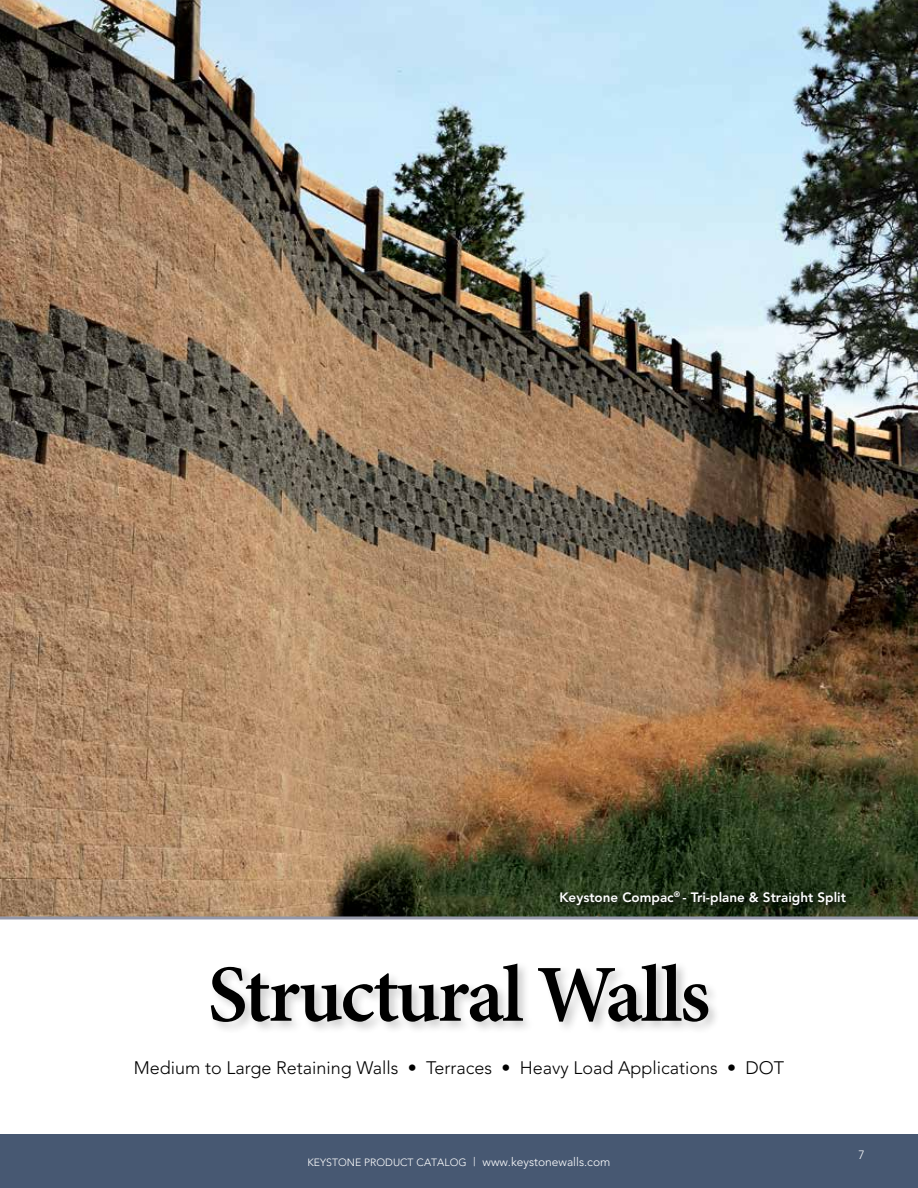
<style>
.page{position:relative;width:918px;height:1188px;background:#fff}
.page>*{position:absolute;margin:0;border:0;box-sizing:border-box;transform-origin:0 0}
.t1{font:600 81px "Minion Pro";letter-spacing:-.025em;color:#000}
.t2{font:300 18px "Avenir";color:#000}
.t3{font:800 13.5px "Avenir";color:#fff}
.t4{font:300 12px "Avenir";color:#fff}
.t5{font:300 10.5px "Avenir";color:#fff}
.s1{font-size:12px}
</style>
<div class="page">
<div style="left:0;top:1134px;width:918px;height:54px;background:#475872"></div>
<img style="left:0;top:0;width:918px;height:916px">
<div style="left:209px;top:960px;width:513px;height:75px;background:#000;opacity:.2"></div>
<svg style="left:0;top:916px;width:918px;height:4px;background:#999ba4"></svg>
<svg style="left:557px;top:887px;width:298px;height:27px;background:#1e2d15"></svg>
<p class="t3" style="left:559px;top:889px;width:288px">Keystone Compac<sup>®</sup> - Tri-plane &amp; Straight Split</p>
<h1 class="t1" style="left:208px;top:946px;width:504px">Structural Walls</h1>
<p class="t2" style="left:134px;top:1057px;width:652px">Medium to Large Retaining Walls • Terraces • Heavy Load Applications • DOT</p>
<p class="t5" style="left:308px;top:1156px;width:304px">KEYSTONE PRODUCT CATALOG <span class="s1">| www.keystonewalls.com</span></p>
<p class="t4" style="left:858px;top:1147px;width:8px">7</p>
</div>
